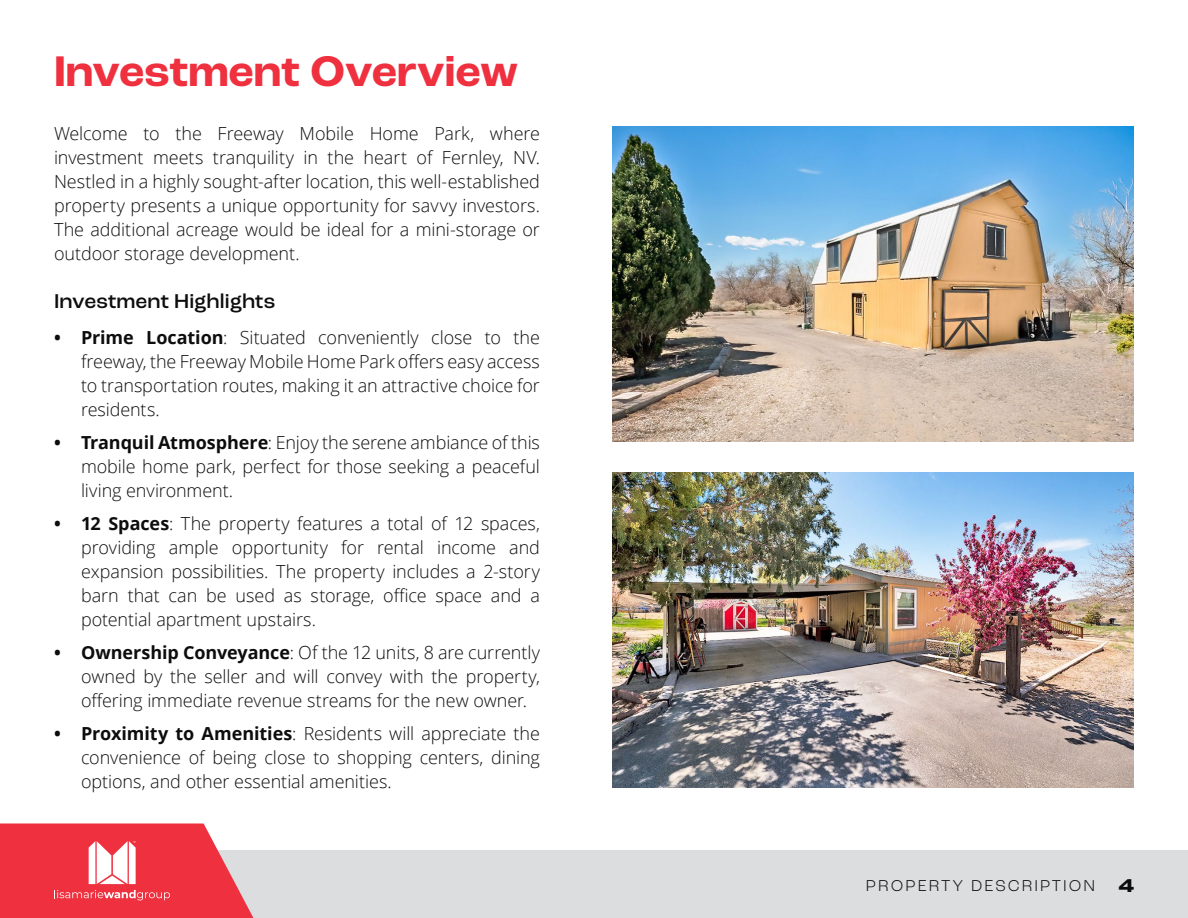
<style>
.page{position:relative;width:1188px;height:918px;background:#fff}
.page>*{position:absolute;margin:0;border:0;box-sizing:border-box;transform-origin:0 0}
.t1{font:100 extra-condensed 45px "Roc Grotesk Variable";color:#ee303f}
.t2{font:100 extra-condensed 21px "Roc Grotesk Variable";color:#0d0d0d}
.t3{font:300 18px/24px "Open Sans";letter-spacing:-.005em;color:#0d0d0d;text-align:justify}
.t4{font:300 16.5px "Roc Grotesk";letter-spacing:.12em;color:#0d0d0d}
.s1{font-weight:700}
.s2{font-weight:700;font-stretch:expanded;font-size:19.5px}
</style>
<div class="page">
<img style="left:612px;top:126px;width:522px;height:315px">
<img style="left:612px;top:472px;width:522px;height:316px">
<div style="left:0;top:850px;width:1188px;height:68px;background:#dcddde"></div>
<svg style="left:0;top:824px;width:253px;height:94px;background:#ef525e"></svg>
<h1 class="t1" style="left:54px;top:47px;width:466px">Investment Overview</h1>
<p class="t3" style="left:54px;top:121px;width:488px">Welcome to the Freeway Mobile Home Park, where investment meets tranquility in the heart of Fernley, NV.<br>Nestled in a highly sought-after location, this well-established property presents a unique opportunity for savvy investors.<br>The additional acreage would be ideal for a mini-storage or outdoor storage development.</p>
<p class="t2" style="left:54px;top:290px;width:223px">Investment Highlights</p>
<p class="t3" style="left:81px;top:325px;width:461px;text-indent:-27px"><span class="s1">• Prime Location</span>: Situated conveniently close to the freeway, the Freeway Mobile Home Park offers easy access to transportation routes, making it an attractive choice for residents.</p>
<p class="t3" style="left:81px;top:430px;width:461px;text-indent:-27px"><span class="s1">• Tranquil Atmosphere</span>: Enjoy the serene ambiance of this mobile home park, perfect for those seeking a peaceful living environment.</p>
<p class="t3" style="left:81px;top:511px;width:460px;text-indent:-27px"><span class="s1">• 12 Spaces</span>: The property features a total of 12 spaces, providing ample opportunity for rental income and expansion possibilities. The property includes a 2-story barn that can be used as storage, office space and a potential apartment upstairs.</p>
<p class="t3" style="left:81px;top:640px;width:460px;text-indent:-27px"><span class="s1">• Ownership Conveyance</span>: Of the 12 units, 8 are currently owned by the seller and will convey with the property, offering immediate revenue streams for the new owner.</p>
<p class="t3" style="left:81px;top:721px;width:461px;text-indent:-27px"><span class="s1">• Proximity to Amenities</span>: Residents will appreciate the convenience of being close to shopping centers, dining options, and other essential amenities.</p>
<p class="t4" style="left:866px;top:875px;width:270px">PROPERTY DESCRIPTION <span class="s2">4</span></p>
</div>
